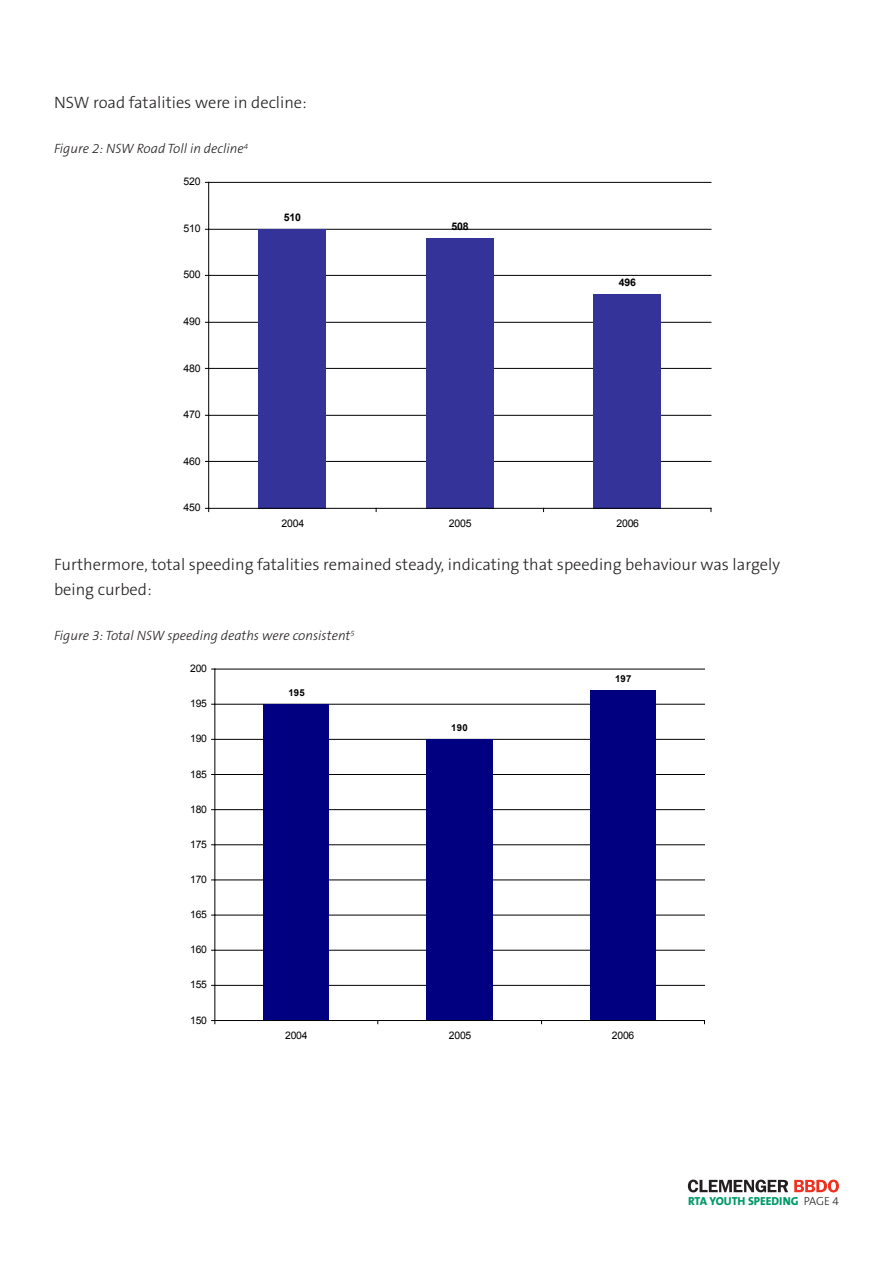
<style>
.page{position:relative;width:893px;height:1263px;background:#fff}
.page>*{position:absolute;margin:0;border:0;box-sizing:border-box;transform-origin:0 0}
.t1{font:300 16.5px/24.8px "The Sans B3";color:#231f20}
.t2{font:italic 300 13.5px "The Sans B3";color:#231f20}
.t3{font:800 11.7px "The Sans B8";color:#009a67}
.t4{font:10.5px "Arial";letter-spacing:-.02em;color:#000}
.t5{font:700 10.5px "Arial";letter-spacing:-.02em;color:#000}
.t6{font:10.35px "Arial";letter-spacing:-.02em;color:#000}
.t7{font:700 9.6px "Arial";letter-spacing:.025em;color:#000}
.s1{font-family:"The Sans B3";font-weight:300;color:#231f20}
</style>
<div class="page">
<svg style="left:688px;top:1179px;width:100px;height:13px"></svg>
<svg style="left:794px;top:1179px;width:45px;height:13px"></svg>
<hr style="left:209px;top:461px;width:502px;height:1px;background:#000">
<hr style="left:209px;top:415px;width:502px;height:1px;background:#000">
<hr style="left:209px;top:368px;width:502px;height:1px;background:#000">
<hr style="left:209px;top:322px;width:502px;height:1px;background:#000">
<hr style="left:209px;top:275px;width:502px;height:1px;background:#000">
<hr style="left:209px;top:229px;width:502px;height:1px;background:#000">
<hr style="left:209px;top:182px;width:502px;height:1px;background:#000">
<div style="left:259px;top:229px;width:67px;height:279px;background:#339"></div>
<div style="left:426px;top:238px;width:67px;height:270px;background:#339"></div>
<div style="left:594px;top:294px;width:67px;height:214px;background:#339"></div>
<hr style="left:208px;top:182px;width:1px;height:326px;background:#000">
<hr style="left:209px;top:508px;width:502px;height:1px;background:#000">
<hr style="left:215px;top:985px;width:489px;height:1px;background:#000">
<hr style="left:215px;top:950px;width:489px;height:1px;background:#000">
<hr style="left:215px;top:915px;width:489px;height:1px;background:#000">
<hr style="left:215px;top:880px;width:489px;height:1px;background:#000">
<hr style="left:215px;top:844px;width:489px;height:1px;background:#000">
<hr style="left:215px;top:809px;width:489px;height:1px;background:#000">
<hr style="left:215px;top:774px;width:489px;height:1px;background:#000">
<hr style="left:215px;top:739px;width:489px;height:1px;background:#000">
<hr style="left:215px;top:704px;width:489px;height:1px;background:#000">
<hr style="left:215px;top:669px;width:489px;height:1px;background:#000">
<div style="left:264px;top:704px;width:65px;height:316px;background:#000080"></div>
<div style="left:426px;top:739px;width:67px;height:281px;background:#000080"></div>
<div style="left:590px;top:690px;width:66px;height:330px;background:#000080"></div>
<hr style="left:215px;top:669px;width:1px;height:351px;background:#000">
<hr style="left:215px;top:1020px;width:489px;height:1px;background:#000">
<p class="t1" style="left:54px;top:91px;width:254px">NSW road fatalities were in decline:</p>
<p class="t2" style="left:54px;top:142px;width:196px">Figure 2: NSW Road Toll in decline<sup>4</sup></p>
<p class="t4" style="left:184px;top:176px;width:19px">520</p>
<p class="t4" style="left:184px;top:223px;width:19px">510</p>
<p class="t4" style="left:184px;top:269px;width:19px">500</p>
<p class="t4" style="left:184px;top:316px;width:19px">490</p>
<p class="t4" style="left:184px;top:362px;width:19px">480</p>
<p class="t4" style="left:184px;top:409px;width:19px">470</p>
<p class="t4" style="left:184px;top:455px;width:19px">460</p>
<p class="t4" style="left:184px;top:502px;width:19px">450</p>
<p class="t5" style="left:284px;top:211px;width:19px">510</p>
<p class="t5" style="left:451px;top:220px;width:19px">508</p>
<p class="t5" style="left:619px;top:276px;width:19px">496</p>
<p class="t4" style="left:281px;top:517px;width:24px">2004</p>
<p class="t4" style="left:449px;top:517px;width:24px">2005</p>
<p class="t4" style="left:616px;top:517px;width:24px">2006</p>
<p class="t1" style="left:54px;top:553px;width:727px">Furthermore, total speeding fatalities remained steady, indicating that speeding behaviour was largely being curbed:</p>
<p class="t2" style="left:54px;top:628px;width:302px">Figure 3: Total NSW speeding deaths were consistent<sup>5</sup></p>
<p class="t6" style="left:190px;top:663px;width:18px">200</p>
<p class="t6" style="left:190px;top:698px;width:18px">195</p>
<p class="t6" style="left:190px;top:733px;width:18px">190</p>
<p class="t6" style="left:190px;top:768px;width:18px">185</p>
<p class="t6" style="left:190px;top:803px;width:18px">180</p>
<p class="t6" style="left:190px;top:838px;width:18px">175</p>
<p class="t6" style="left:190px;top:873px;width:18px">170</p>
<p class="t6" style="left:190px;top:909px;width:18px">165</p>
<p class="t6" style="left:190px;top:944px;width:18px">160</p>
<p class="t6" style="left:190px;top:979px;width:18px">155</p>
<p class="t6" style="left:190px;top:1014px;width:18px">150</p>
<p class="t7" style="left:288px;top:687px;width:18px">195</p>
<p class="t7" style="left:451px;top:722px;width:18px">190</p>
<p class="t7" style="left:615px;top:673px;width:18px">197</p>
<p class="t6" style="left:285px;top:1029px;width:24px">2004</p>
<p class="t6" style="left:449px;top:1029px;width:24px">2005</p>
<p class="t6" style="left:612px;top:1029px;width:24px">2006</p>
<p class="t3" style="left:688px;top:1195px;width:152px">RTA YOUTH SPEEDING <span class="s1">Page 4</span></p>
</div>
